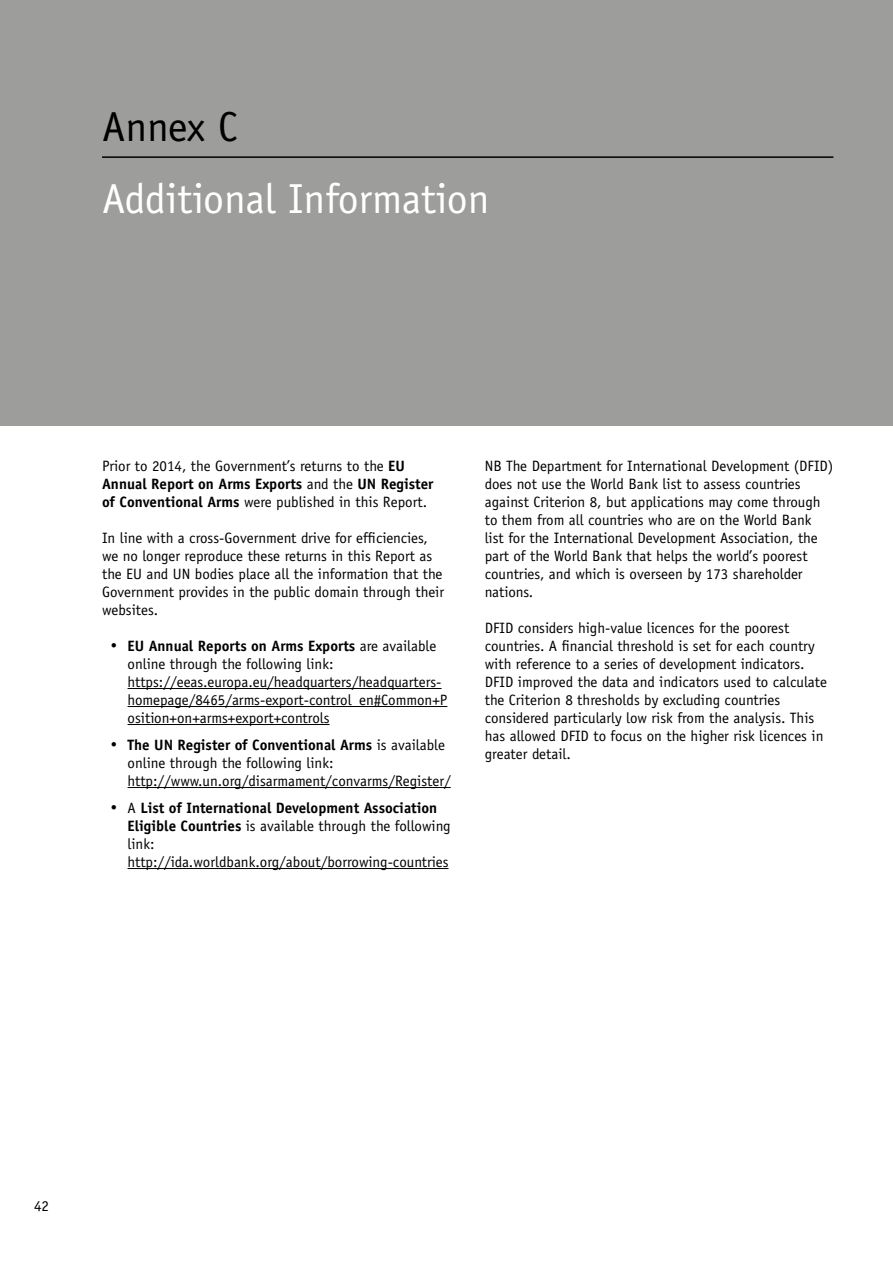
<style>
.page{position:relative;width:893px;height:1263px;background:#fff}
.page>*{position:absolute;margin:0;border:0;box-sizing:border-box;transform-origin:0 0}
.Chapter_Title{font:42px "Officina Sans";color:#fff}
.chapt{font:42px "Officina Sans";letter-spacing:-.01em;color:#000}
.t1{font:15px/18px "Officina Sans";color:#000}
.s1{font-weight:700}
</style>
<div class="page">
<hr style="left:128px;top:688px;width:314px;height:1px;background:#000">
<hr style="left:128px;top:706px;width:319px;height:1px;background:#000">
<hr style="left:128px;top:724px;width:202px;height:1px;background:#000">
<hr style="left:128px;top:787px;width:323px;height:1px;background:#000">
<hr style="left:128px;top:868px;width:321px;height:1px;background:#000">
<div style="left:0;top:0;width:893px;height:425px;background:#9d9d9c"></div>
<hr style="left:102px;top:156px;width:731px;height:2px;background:#000">
<p class="chapt" style="left:102px;top:103px;width:137px">Annex C</p>
<p class="Chapter_Title" style="left:102px;top:174px;width:389px">Additional Information</p>
<p class="t1" style="left:102px;top:457px;width:333px">Prior to 2014, the Government’s returns to the <span class="s1">EU<br>Annual Report on Arms Exports</span> and the <span class="s1">UN Register of Conventional Arms</span> were published in this Report.</p>
<p class="t1" style="left:102px;top:529px;width:344px">In line with a cross-Government drive for efficiencies, we no longer reproduce these returns in this Report as the EU and UN bodies place all the information that the Government provides in the public domain through their websites.</p>
<p class="t1" style="left:128px;top:637px;width:310px;text-indent:-17px">• <span class="s1">EU Annual Reports on Arms Exports</span> are available online through the following link:</p>
<p class="t1" style="left:128px;top:673px;width:321px">https://eeas.europa.eu/headquarters/headquarters&shy;homepage/8465/arms-export-control_en#Common+P osition+on+arms+export+controls</p>
<p class="t1" style="left:128px;top:736px;width:325px;text-indent:-17px">• <span class="s1">The UN Register of Conventional Arms</span> is available online through the following link: http://www.un.org/disarmament/convarms/Register/</p>
<p class="t1" style="left:128px;top:799px;width:325px;text-indent:-17px">• A <span class="s1">List of International Development Association Eligible Countries</span> is available through the following link: http://ida.worldbank.org/about/borrowing-countries</p>
<p class="t1" style="left:485px;top:456px;width:350px">NB The Department for International Development (DFID) does not use the World Bank list to assess countries against Criterion 8, but applications may come through to them from all countries who are on the World Bank list for the International Development Association, the part of the World Bank that helps the world’s poorest countries, and which is overseen by 173 shareholder nations.</p>
<p class="t1" style="left:485px;top:618px;width:344px">DFID considers high-value licences for the poorest countries. A financial threshold is set for each country with reference to a series of development indicators.<br>DFID improved the data and indicators used to calculate the Criterion 8 thresholds by excluding countries considered particularly low risk from the analysis. This has allowed DFID to focus on the higher risk licences in greater detail.</p>
<p class="t1" style="left:34px;top:1197px;width:17px">42</p>
</div>
